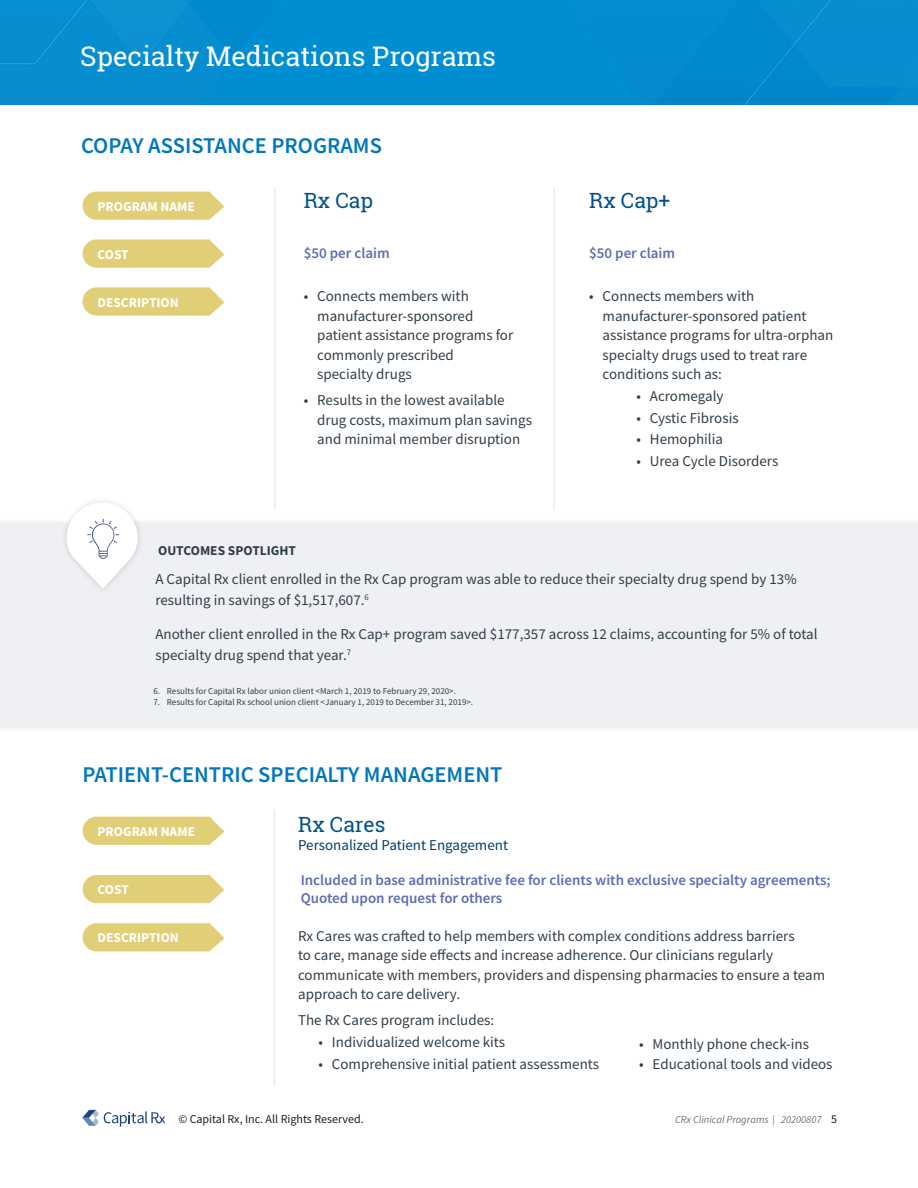
<style>
.page{position:relative;width:918px;height:1188px;background:#fff}
.page>*{position:absolute;margin:0;border:0;box-sizing:border-box;transform-origin:0 0}
.t1{font:27px "Roboto Slab";color:#fff}
.t2{font:600 22.5px "Source Sans Pro";color:#0076bb}
.t3{font:21px "Roboto Slab";color:#005387}
.t4{font:15px/19.5px "Source Sans Pro";color:#313e48}
.t5{font:600 15px/18px "Source Sans Pro";color:#5e6db4}
.t6{font:15px "Source Sans Pro";color:#003e6a}
.t7{font:700 13.5px "Source Sans Pro";color:#fff}
.t8{font:700 13.5px "Source Sans Pro";color:#313e48}
.t9{font:12px "Source Sans Pro";color:#191f24}
.t10{font:italic 10.5px "Source Sans Pro";color:#716f73}
.t11{font:9px "Source Sans Pro";color:#313e48}
.s1{font-style:normal;font-size:12px;color:#191f24}
</style>
<div class="page">
<svg style="left:83px;top:875px;width:142px;height:28px;background:#e3d281"></svg>
<hr style="left:274px;top:810px;width:1px;height:280px;background:#e0e6eb">
<hr style="left:274px;top:188px;width:1px;height:322px;background:#e0e6eb">
<hr style="left:554px;top:188px;width:1px;height:322px;background:#e0e6eb">
<svg style="left:82px;top:1110px;width:83px;height:17px"></svg>
<img style="left:0;top:94px;width:918px;height:10px">
<div style="left:0;top:0;width:918px;height:94px;background:#008ecf"></div>
<svg style="left:83px;top:192px;width:141px;height:28px;background:#e3d280"></svg>
<svg style="left:83px;top:239px;width:141px;height:29px;background:#e3d383"></svg>
<svg style="left:83px;top:287px;width:141px;height:29px;background:#e3d383"></svg>
<div style="left:0;top:518px;width:918px;height:246px;background:#000;opacity:.15"></div>
<div style="left:0;top:524px;width:918px;height:202px;background:#eef0f3"></div>
<div style="left:60px;top:496px;width:84px;height:99px;background:#000;opacity:.15"></div>
<svg style="left:67px;top:502px;width:71px;height:87px"></svg>
<svg style="left:83px;top:817px;width:142px;height:28px;background:#e3d281"></svg>
<svg style="left:83px;top:923px;width:142px;height:28px;background:#e3d281"></svg>
<h1 class="t1" style="left:80px;top:38px;width:417px">Specialty Medications Programs</h1>
<h2 class="t2" style="left:81px;top:131px;width:302px">COPAY ASSISTANCE PROGRAMS</h2>
<p class="t7" style="left:98px;top:197px;width:99px">PROGRAM NAME</p>
<p class="t7" style="left:98px;top:245px;width:33px">COST</p>
<p class="t7" style="left:98px;top:293px;width:83px">DESCRIPTION</p>
<h3 class="t3" style="left:304px;top:186px;width:71px">Rx Cap</h3>
<h3 class="t3" style="left:589px;top:186px;width:83px">Rx Cap+</h3>
<p class="t5" style="left:304px;top:244px;width:88px">$50 per claim</p>
<p class="t5" style="left:589px;top:244px;width:88px">$50 per claim</p>
<p class="t4" style="left:317px;top:286px;width:197px;text-indent:-14px">• Connects members with manufacturer-sponsored patient assistance programs for commonly prescribed specialty drugs</p>
<p class="t4" style="left:317px;top:391px;width:216px;text-indent:-14px">• Results in the lowest available drug costs, maximum plan savings and minimal member disruption</p>
<p class="t4" style="left:603px;top:286px;width:232px;text-indent:-14px">• Connects members with manufacturer-sponsored patient assistance programs for ultra-orphan specialty drugs used to treat rare conditions such as:</p>
<p class="t4" style="left:636px;top:386px;width:89px">• Acromegaly</p>
<p class="t4" style="left:636px;top:408px;width:104px">• Cystic Fibrosis</p>
<p class="t4" style="left:636px;top:430px;width:88px">• Hemophilia</p>
<p class="t4" style="left:636px;top:451px;width:144px">• Urea Cycle Disorders</p>
<p class="t8" style="left:158px;top:541px;width:140px">OUTCOMES SPOTLIGHT</p>
<p class="t4" style="left:155px;top:568px;width:643px;line-height:21px">A Capital Rx client enrolled in the Rx Cap program was able to reduce their specialty drug spend by 13% resulting in savings of $1,517,607.<sup>6</sup></p>
<p class="t4" style="left:155px;top:624px;width:664px;line-height:21px">Another client enrolled in the Rx Cap+ program saved $177,357 across 12 claims, accounting for 5% of total specialty drug spend that year.<sup>7</sup></p>
<p class="t11" style="left:153px;top:685px;width:304px">6. Results for Capital Rx labor union client &lt;March 1, 2019 to February 29, 2020&gt;.</p>
<p class="t11" style="left:153px;top:696px;width:321px">7. Results for Capital Rx school union client &lt;January 1, 2019 to December 31, 2019&gt;.</p>
<h2 class="t2" style="left:83px;top:759px;width:421px">PATIENT-CENTRIC SPECIALTY MANAGEMENT</h2>
<p class="t7" style="left:98px;top:822px;width:99px">PROGRAM NAME</p>
<p class="t7" style="left:98px;top:881px;width:33px">COST</p>
<p class="t7" style="left:98px;top:928px;width:83px">DESCRIPTION</p>
<h3 class="t3" style="left:298px;top:810px;width:89px">Rx Cares</h3>
<p class="t6" style="left:298px;top:835px;width:211px">Personalized Patient Engagement</p>
<p class="t5" style="left:301px;top:871px;width:532px">Included in base administrative fee for clients with exclusive specialty agreements;<br>Quoted upon request for others</p>
<p class="t4" style="left:298px;top:926px;width:528px">Rx Cares was crafted to help members with complex conditions address barriers<br>to care, manage side effects and increase adherence. Our clinicians regularly communicate with members, providers and dispensing pharmacies to ensure a team approach to care delivery.</p>
<p class="t4" style="left:298px;top:1011px;width:198px">The Rx Cares program includes:</p>
<p class="t4" style="left:318px;top:1032px;width:188px">• Individualized welcome kits</p>
<p class="t4" style="left:318px;top:1054px;width:282px">• Comprehensive initial patient assessments</p>
<p class="t4" style="left:639px;top:1034px;width:171px">• Monthly phone check-ins</p>
<p class="t4" style="left:639px;top:1054px;width:195px">• Educational tools and videos</p>
<p class="t9" style="left:178px;top:1112px;width:187px">© Capital Rx, Inc. All Rights Reserved.</p>
<p class="t10" style="left:675px;top:1113px;width:163px">CRx Clinical Programs | 20200807 <span class="s1">5</span></p>
</div>
